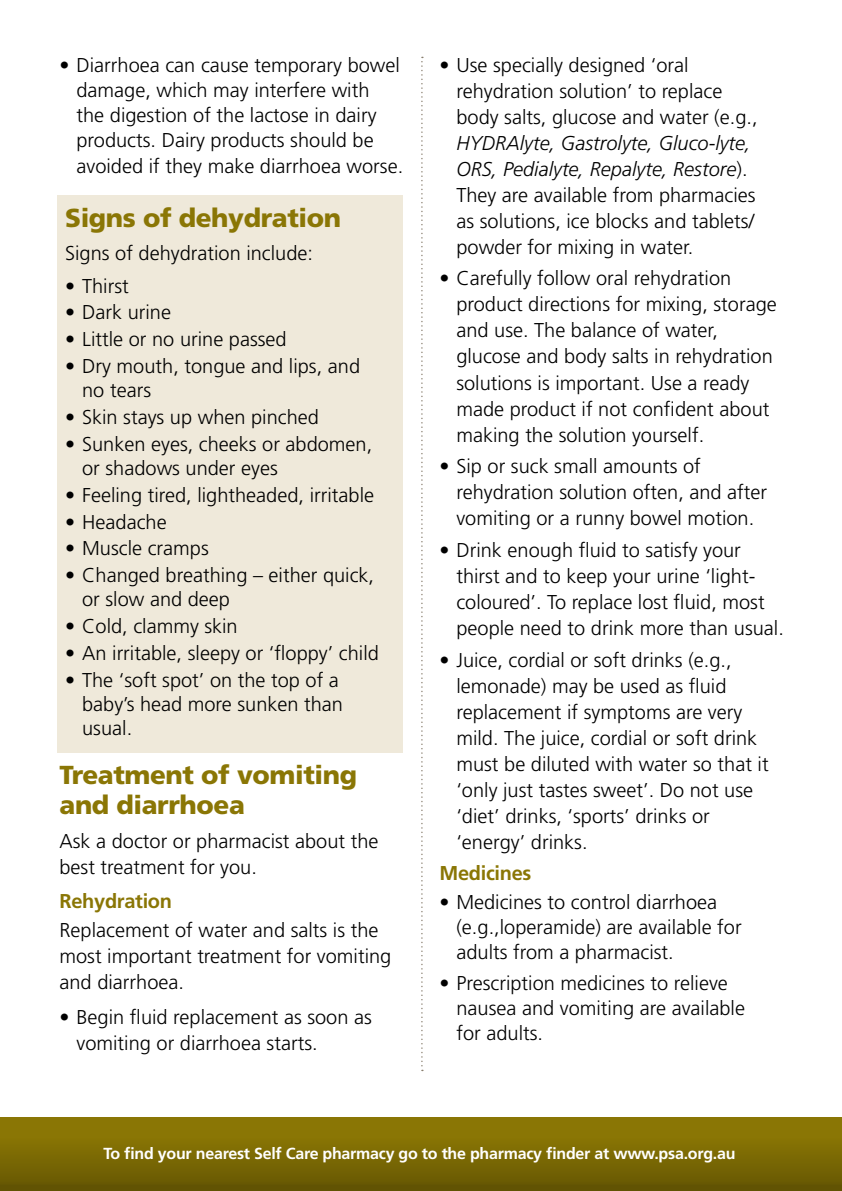
<style>
.page{position:relative;width:842px;height:1191px;background:#fff}
.page>*{position:absolute;margin:0;border:0;box-sizing:border-box;transform-origin:0 0}
.t1{font:900 26px/30px "Frutiger LT Std";letter-spacing:-.015em;color:#8a7605}
.t2{font:300 20px/26px "Frutiger LT Std";color:#000}
.t3{font:700 20px "Frutiger LT Std";letter-spacing:-.015em;color:#8a7605}
.t4{font:700 16px "Frutiger LT Std";letter-spacing:-.015em;color:#fff}
.s1{font-style:italic}
</style>
<div class="page">
<div style="left:0;top:1117px;width:842px;height:74px;background:linear-gradient(to bottom,#927d05,#655703)"></div>
<svg style="left:421px;top:57px;width:2px;height:1014px"></svg>
<div style="left:57px;top:196px;width:346px;height:557px;background:#efe9da"></div>
<p class="t2" style="left:77px;top:52px;width:328px;line-height:25.2px;text-indent:-17px">• Diarrhoea can cause temporary bowel damage, which may interfere with<br>the digestion of the lactose in dairy products. Dairy products should be avoided if they make diarrhoea worse.</p>
<h1 class="t1" style="left:65px;top:202px;width:277px">Signs of dehydration</h1>
<p class="t2" style="left:65px;top:240px;width:249px">Signs of dehydration include:</p>
<p class="t2" style="left:65px;top:273px;width:65px">• Thirst</p>
<p class="t2" style="left:65px;top:300px;width:107px">• Dark urine</p>
<p class="t2" style="left:65px;top:327px;width:223px">• Little or no urine passed</p>
<p class="t2" style="left:82px;top:354px;width:279px;line-height:24px;text-indent:-17px">• Dry mouth, tongue and lips, and no tears</p>
<p class="t2" style="left:65px;top:404px;width:255px">• Skin stays up when pinched</p>
<p class="t2" style="left:82px;top:432px;width:292px;line-height:24px;text-indent:-17px">• Sunken eyes, cheeks or abdomen, or shadows under eyes</p>
<p class="t2" style="left:65px;top:482px;width:310px">• Feeling tired, lightheaded, irritable</p>
<p class="t2" style="left:65px;top:509px;width:103px">• Headache</p>
<p class="t2" style="left:65px;top:536px;width:145px">• Muscle cramps</p>
<p class="t2" style="left:82px;top:563px;width:293px;line-height:24px;text-indent:-17px">• Changed breathing – either quick, or slow and deep</p>
<p class="t2" style="left:65px;top:613px;width:174px">• Cold, clammy skin</p>
<p class="t2" style="left:65px;top:640px;width:315px">• An irritable, sleepy or ‘floppy’ child</p>
<p class="t2" style="left:82px;top:668px;width:262px;line-height:24px;text-indent:-17px">• The ‘soft spot’ on the top of a baby’s head more sunken than usual.</p>
<h1 class="t1" style="left:60px;top:760px;width:299px">Treatment of vomiting and diarrhoea</h1>
<p class="t2" style="left:60px;top:828px;width:320px">Ask a doctor or pharmacist about the best treatment for you.</p>
<p class="t3" style="left:60px;top:889px;width:114px">Rehydration</p>
<p class="t2" style="left:60px;top:917px;width:333px">Replacement of water and salts is the most important treatment for vomiting and diarrhoea.</p>
<p class="t2" style="left:77px;top:1004px;width:297px;text-indent:-17px">• Begin fluid replacement as soon as vomiting or diarrhoea starts.</p>
<p class="t2" style="left:456px;top:52px;width:303px;text-indent:-17px">• Use specially designed ‘oral rehydration solution’ to replace body salts, glucose and water (e.g.,</p>
<p class="t2" style="left:456px;top:130px;width:301px"><span class="s1">HYDRAlyte, Gastrolyte, Gluco-lyte, ORS, Pedialyte, Repalyte, Restore</span>).<br>They are available from pharmacies as solutions, ice blocks and tablets/ powder for mixing in water.</p>
<p class="t2" style="left:456px;top:266px;width:322px;text-indent:-17px">• Carefully follow oral rehydration product directions for mixing, storage and use. The balance of water, glucose and body salts in rehydration solutions is important. Use a ready made product if not confident about making the solution yourself.</p>
<p class="t2" style="left:456px;top:453px;width:312px;text-indent:-17px">• Sip or suck small amounts of rehydration solution often, and after vomiting or a runny bowel motion.</p>
<p class="t2" style="left:456px;top:537px;width:329px;text-indent:-17px">• Drink enough fluid to satisfy your thirst and to keep your urine ‘light&shy;coloured’. To replace lost fluid, most people need to drink more than usual.</p>
<p class="t2" style="left:456px;top:647px;width:314px;text-indent:-17px">• Juice, cordial or soft drinks (e.g., lemonade) may be used as fluid replacement if symptoms are very mild. The juice, cordial or soft drink must be diluted with water so that it ‘only just tastes sweet’. Do not use ‘diet’ drinks, ‘sports’ drinks or ‘energy’ drinks.</p>
<p class="t3" style="left:439px;top:861px;width:94px">Medicines</p>
<p class="t2" style="left:456px;top:890px;width:287px;line-height:25px;text-indent:-17px">• Medicines to control diarrhoea (e.g.,loperamide) are available for adults from a pharmacist.</p>
<p class="t2" style="left:456px;top:970px;width:290px;line-height:25px;text-indent:-17px">• Prescription medicines to relieve nausea and vomiting are available for adults.</p>
<p class="t4" style="left:104px;top:1143px;width:633px">To find your nearest Self Care pharmacy go to the pharmacy finder at www.psa.org.au</p>
</div>
